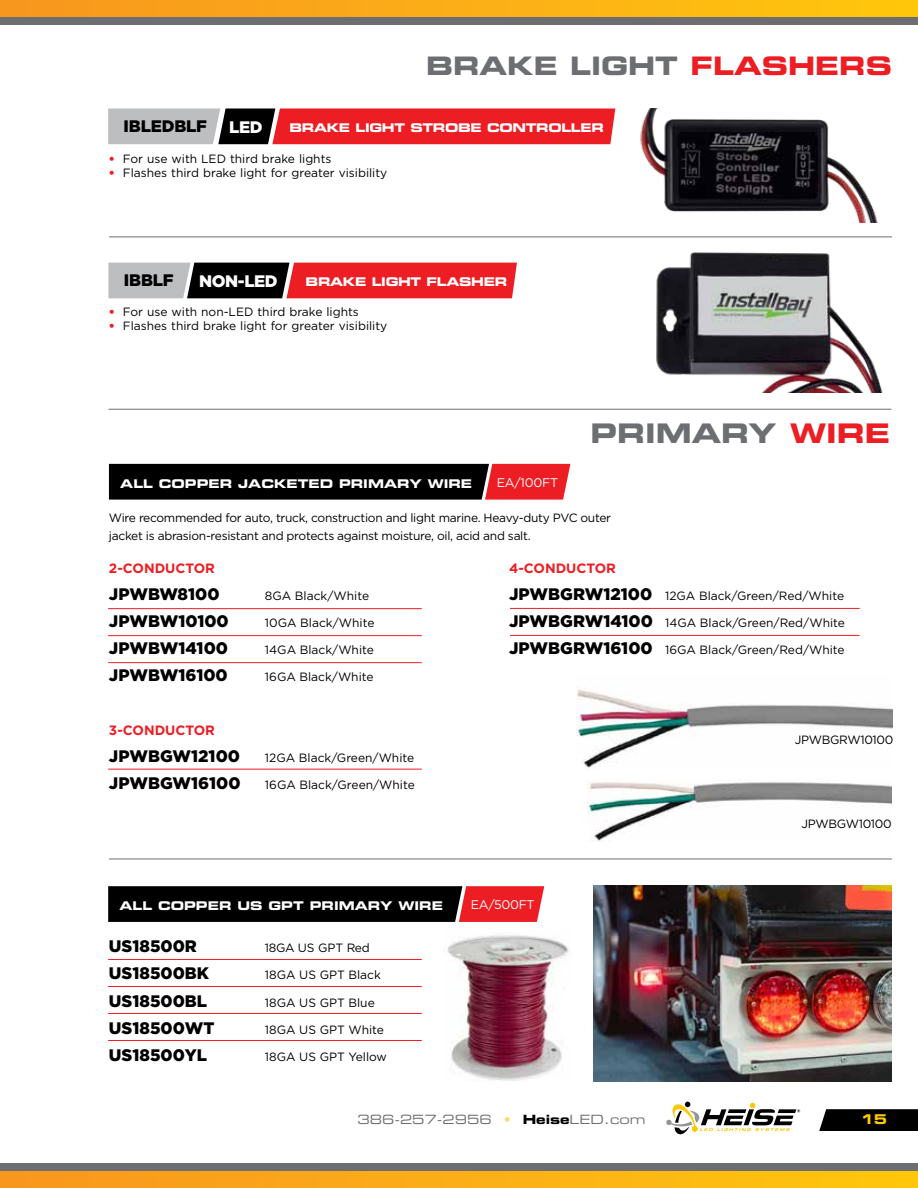
<style>
.page{position:relative;width:918px;height:1188px;background:#fff}
.page>*{position:absolute;margin:0;border:0;box-sizing:border-box;transform-origin:0 0}
.t1{font:27px "Eurostile Bold Extended Two";color:#6d6e71}
.t2{font:25.5px "Eurostile Bold Extended Two";color:#6d6e71}
.t3{font:900 16.65px "Gotham HTF";color:#000}
.t4{font:900 16.65px "Gotham HTF";letter-spacing:-.025em;color:#fff}
.t5{font:700 13.5px "Gotham";color:#ed1d24}
.t6{font:13.5px "Eurostile Bold Extended Two";color:#ffc709}
.t7{font:12.75px "Eurostile Extended Two";color:#6d6e71}
.t8{font:12.45px "Gotham";letter-spacing:-.025em;color:#fff}
.t9{font:12px "Gotham";color:#000}
.t10{font:12px/18px "Gotham";letter-spacing:-.025em;color:#000}
.t11{font:12px "Eurostile Bold Extended Two";color:#fff}
.t12{font:12px "Eurostile Bold Extended Two";letter-spacing:-.025em;color:#fff}
.s1{color:#ed1d24}
.s2{font-family:"Gotham HTF";font-weight:900;color:#ed1d24}
.s3{font-family:"Gotham HTF";font-weight:900;font-size:16.65px}
.s4{color:#ffd668}
.s5{font-family:"Eurostile Bold Extended Two";color:#000}
</style>
<div class="page">
<svg style="left:819px;top:1109px;width:99px;height:22px;background:#0b0b0b"></svg>
<svg style="left:666px;top:1102px;width:134px;height:33px"></svg>
<div style="left:0;top:0;width:918px;height:25px;background:linear-gradient(to right,#f8961f,#ffc60d)"></div>
<div style="left:0;top:17px;width:918px;height:8px;background:#6d6e71"></div>
<div style="left:0;top:1163px;width:918px;height:25px;background:linear-gradient(to right,#f8961f,#ffc60d)"></div>
<div style="left:0;top:1163px;width:918px;height:8px;background:#6d6e71"></div>
<img style="left:577px;top:689px;width:315px;height:79px">
<img style="left:587px;top:782px;width:304px;height:60px">
<svg style="left:109px;top:464px;width:461px;height:36px;background:#2e0b0c"></svg>
<hr style="left:108px;top:608px;width:314px;height:1px;background:#ed1d24">
<hr style="left:108px;top:635px;width:314px;height:1px;background:#ed1d24">
<hr style="left:108px;top:662px;width:314px;height:1px;background:#ed1d24">
<hr style="left:108px;top:769px;width:314px;height:1px;background:#ed1d24">
<hr style="left:510px;top:608px;width:350px;height:1px;background:#ed1d24">
<hr style="left:510px;top:635px;width:350px;height:1px;background:#ed1d24">
<hr style="left:109px;top:859px;width:783px;height:1px;background:#6d6e71">
<svg style="left:108px;top:886px;width:436px;height:36px;background:#300b0c"></svg>
<hr style="left:108px;top:959px;width:314px;height:1px;background:#ed1d24">
<hr style="left:108px;top:986px;width:314px;height:1px;background:#ed1d24">
<hr style="left:108px;top:1013px;width:314px;height:1px;background:#ed1d24">
<hr style="left:108px;top:1040px;width:314px;height:1px;background:#ed1d24">
<img style="left:573px;top:236px;width:318px;height:157px">
<img style="left:640px;top:109px;width:238px;height:113px">
<img style="left:593px;top:886px;width:299px;height:195px">
<svg style="left:108px;top:108px;width:507px;height:36px;background:#cc4449"></svg>
<svg style="left:108px;top:263px;width:409px;height:35px;background:#ac3b3f"></svg>
<hr style="left:108px;top:409px;width:783px;height:1px;background:#6d6e71">
<hr style="left:109px;top:237px;width:783px;height:1px;background:#6d6e71">
<img style="left:447px;top:935px;width:122px;height:146px">
<h2 class="t2" style="left:426px;top:48px;width:468px">BRAKE LIGHT <span class="s1">FLASHERS</span></h2>
<h3 class="t3" style="left:124px;top:116px;width:85px">IBLEDBLF</h3>
<h3 class="t4" style="left:229px;top:118px;width:35px">LED</h3>
<p class="t12" style="left:289px;top:119px;width:316px">BRAKE LIGHT STROBE CONTROLLER</p>
<p class="t9" style="left:109px;top:152px;width:224px"><span class="s2">•</span> For use with LED third brake lights</p>
<p class="t9" style="left:109px;top:166px;width:280px"><span class="s2">•</span> Flashes third brake light for greater visibility</p>
<h3 class="t3" style="left:124px;top:270px;width:51px">IBBLF</h3>
<h3 class="t4" style="left:199px;top:272px;width:80px">NON-LED</h3>
<p class="t12" style="left:306px;top:273px;width:203px">BRAKE LIGHT FLASHER</p>
<p class="t9" style="left:109px;top:305px;width:252px"><span class="s2">•</span> For use with non-LED third brake lights</p>
<p class="t9" style="left:109px;top:319px;width:280px"><span class="s2">•</span> Flashes third brake light for greater visibility</p>
<h1 class="t1" style="left:590px;top:414px;width:301px">PRIMARY <span class="s1">WIRE</span></h1>
<p class="t11" style="left:120px;top:475px;width:353px">ALL COPPER JACKETED PRIMARY WIRE</p>
<p class="t8" style="left:497px;top:476px;width:63px">EA/100FT</p>
<p class="t10" style="left:109px;top:508px;width:504px">Wire recommended for auto, truck, construction and light marine. Heavy-duty PVC outer jacket is abrasion-resistant and protects against moisture, oil, acid and salt.</p>
<p class="t5" style="left:109px;top:560px;width:108px">2-CONDUCTOR</p>
<h3 class="t3" style="left:109px;top:585px;width:112px">JPWBW8100</h3>
<p class="t9" style="left:265px;top:589px;width:106px">8GA Black/White</p>
<h3 class="t3" style="left:109px;top:612px;width:121px">JPWBW10100</h3>
<p class="t9" style="left:265px;top:616px;width:111px">10GA Black/White</p>
<h3 class="t3" style="left:109px;top:639px;width:121px">JPWBW14100</h3>
<p class="t9" style="left:265px;top:643px;width:110px">14GA Black/White</p>
<h3 class="t3" style="left:109px;top:666px;width:120px">JPWBW16100</h3>
<p class="t9" style="left:265px;top:670px;width:110px">16GA Black/White</p>
<p class="t5" style="left:109px;top:722px;width:108px">3-CONDUCTOR</p>
<h3 class="t3" style="left:109px;top:747px;width:133px">JPWBGW12100</h3>
<p class="t9" style="left:265px;top:751px;width:151px">12GA Black/Green/White</p>
<h3 class="t3" style="left:109px;top:774px;width:133px">JPWBGW16100</h3>
<p class="t9" style="left:265px;top:778px;width:151px">16GA Black/Green/White</p>
<p class="t5" style="left:509px;top:560px;width:108px">4-CONDUCTOR</p>
<p class="t9" style="left:509px;top:589px;width:337px"><span class="s3">JPWBGRW12100</span> 12GA Black/Green/Red/White</p>
<p class="t9" style="left:509px;top:616px;width:337px"><span class="s3">JPWBGRW14100</span> 14GA Black/Green/Red/White</p>
<p class="t9" style="left:509px;top:643px;width:337px"><span class="s3">JPWBGRW16100</span> 16GA Black/Green/Red/White</p>
<p class="t10" style="left:795px;top:731px;width:100px">JPWBGRW10100</p>
<p class="t10" style="left:802px;top:814px;width:92px">JPWBGW10100</p>
<p class="t11" style="left:120px;top:897px;width:325px">ALL COPPER US GPT PRIMARY WIRE</p>
<p class="t8" style="left:471px;top:898px;width:66px">EA/500FT</p>
<h3 class="t3" style="left:109px;top:937px;width:89px">US18500R</h3>
<p class="t10" style="left:265px;top:939px;width:106px">18GA US GPT Red</p>
<h3 class="t3" style="left:109px;top:964px;width:102px">US18500BK</h3>
<p class="t9" style="left:265px;top:968px;width:117px">18GA US GPT Black</p>
<h3 class="t3" style="left:109px;top:991px;width:100px">US18500BL</h3>
<p class="t9" style="left:265px;top:996px;width:111px">18GA US GPT Blue</p>
<h3 class="t3" style="left:109px;top:1018px;width:107px">US18500WT</h3>
<p class="t9" style="left:265px;top:1023px;width:121px">18GA US GPT White</p>
<h3 class="t3" style="left:109px;top:1045px;width:100px">US18500YL</h3>
<p class="t9" style="left:265px;top:1050px;width:124px">18GA US GPT Yellow</p>
<p class="t7" style="left:357px;top:1111px;width:290px">386-257-2956 <span class="s4">•</span> <span class="s5">Heise</span>LED.com</p>
<p class="t6" style="left:861px;top:1109px;width:28px">15</p>
</div>
